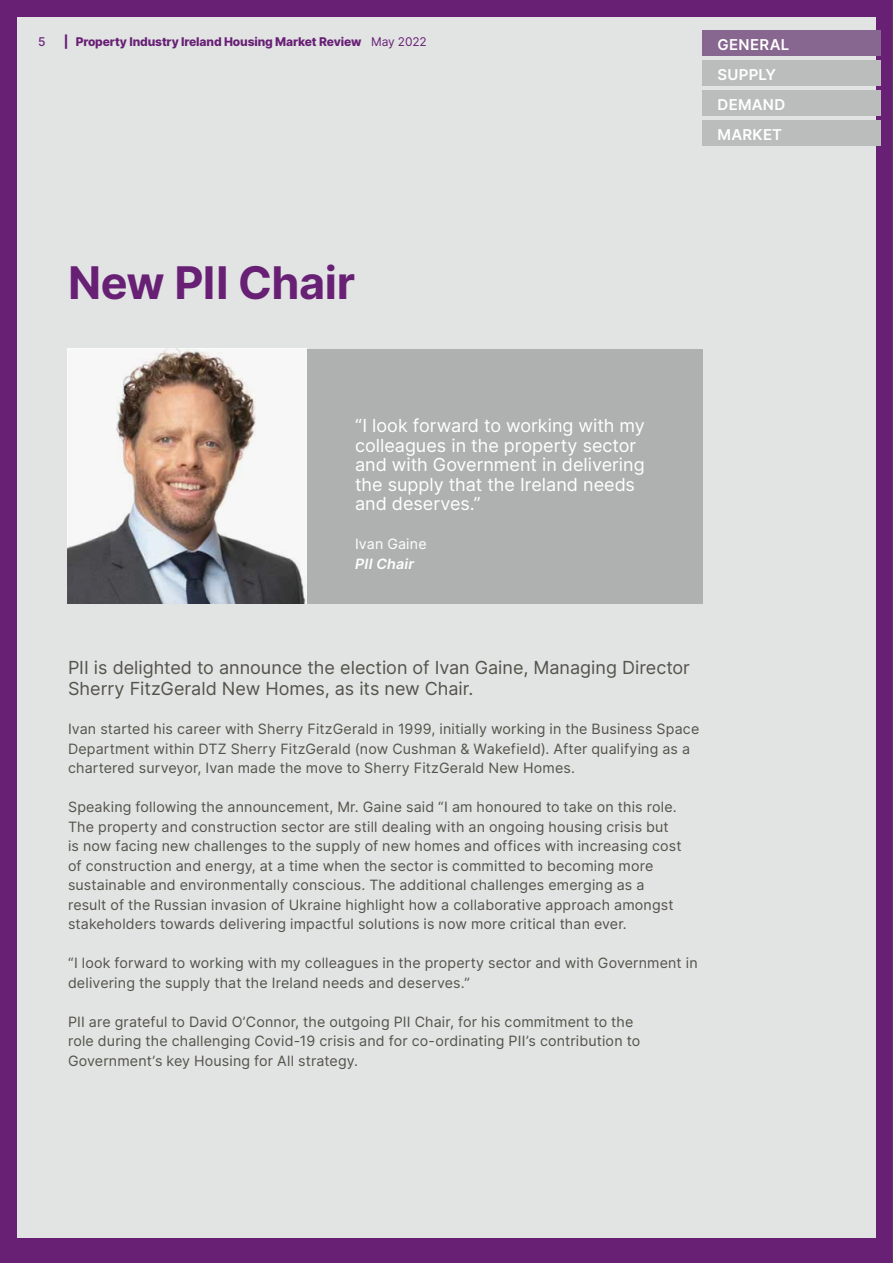
<style>
.page{position:relative;width:893px;height:1263px;background:#682075}
.page>*{position:absolute;margin:0;border:0;box-sizing:border-box;transform-origin:0 0}
.t1{font:700 45px "Inter";letter-spacing:-.01em;color:#682075}
.t2{font:18px/19.5px "Inter";color:#fff}
.t3{font:18px/21.6px "Inter";color:#54534a}
.t4{font:600 15px/30px "Inter";letter-spacing:.02em;color:#fff}
.t5{font:14.25px/19.5px "Inter";letter-spacing:.01em;color:#54534a}
.t6{font:14.25px "Inter";letter-spacing:.01em;color:#fff}
.t7{font:italic 600 14.25px "Inter";letter-spacing:.015em;color:#fff}
.t8{font:800 12px "Inter";letter-spacing:-.01em;color:#682075}
.t9{font:500 12px "Inter";color:#682075}
.s1{font-weight:400}
</style>
<div class="page">
<div style="left:17px;top:17px;width:859px;height:1220px;background:#e2e4e4"></div>
<div style="left:703px;top:30px;width:178px;height:25px;background:#876790"></div>
<div style="left:703px;top:60px;width:178px;height:25px;background:#bbbdbd"></div>
<div style="left:703px;top:90px;width:178px;height:25px;background:#bbbdbd"></div>
<div style="left:703px;top:120px;width:178px;height:25px;background:#bbbdbd"></div>
<div style="left:68px;top:349px;width:635px;height:255px;background:#afb1b1"></div>
<img style="left:68px;top:349px;width:238px;height:255px">
<p class="t9" style="left:38px;top:33px;width:9px">5</p>
<p class="t8" style="left:64px;top:33px;width:365px">| Property Industry Ireland Housing Market Review <span class="s1">May 2022</span></p>
<p class="t4" style="left:717px;top:29px;width:73px">GENERAL<br>SUPPLY<br>DEMAND<br>MARKET</p>
<h1 class="t1" style="left:68px;top:250px;width:289px">New PII Chair</h1>
<p class="t2" style="left:355px;top:415px;width:291px">“I look forward to working with my colleagues in the property sector and with Government in delivering the supply that the Ireland needs and deserves.”</p>
<p class="t6" style="left:355px;top:533px;width:73px">Ivan Gaine</p>
<p class="t7" style="left:355px;top:553px;width:61px">PII Chair</p>
<p class="t3" style="left:68px;top:656px;width:623px">PII is delighted to announce the election of Ivan Gaine, Managing Director<br>Sherry FitzGerald New Homes, as its new Chair.</p>
<p class="t5" style="left:68px;top:719px;width:633px">Ivan started his career with Sherry FitzGerald in 1999, initially working in the Business Space<br>Department within DTZ Sherry FitzGerald (now Cushman &amp; Wakefield). After qualifying as a chartered surveyor, Ivan made the move to Sherry FitzGerald New Homes.</p>
<p class="t5" style="left:68px;top:797px;width:615px">Speaking following the announcement, Mr. Gaine said “I am honoured to take on this role.<br>The property and construction sector are still dealing with an ongoing housing crisis but is now facing new challenges to the supply of new homes and offices with increasing cost of construction and energy, at a time when the sector is committed to becoming more sustainable and environmentally conscious. The additional challenges emerging as a result of the Russian invasion of Ukraine highlight how a collaborative approach amongst stakeholders towards delivering impactful solutions is now more critical than ever.</p>
<p class="t5" style="left:68px;top:953px;width:631px">“I look forward to working with my colleagues in the property sector and with Government in delivering the supply that the Ireland needs and deserves.”</p>
<p class="t5" style="left:68px;top:1011px;width:574px">PII are grateful to David O’Connor, the outgoing PII Chair, for his commitment to the role during the challenging Covid-19 crisis and for co-ordinating PII’s contribution to<br>Government’s key Housing for All strategy.</p>
</div>
